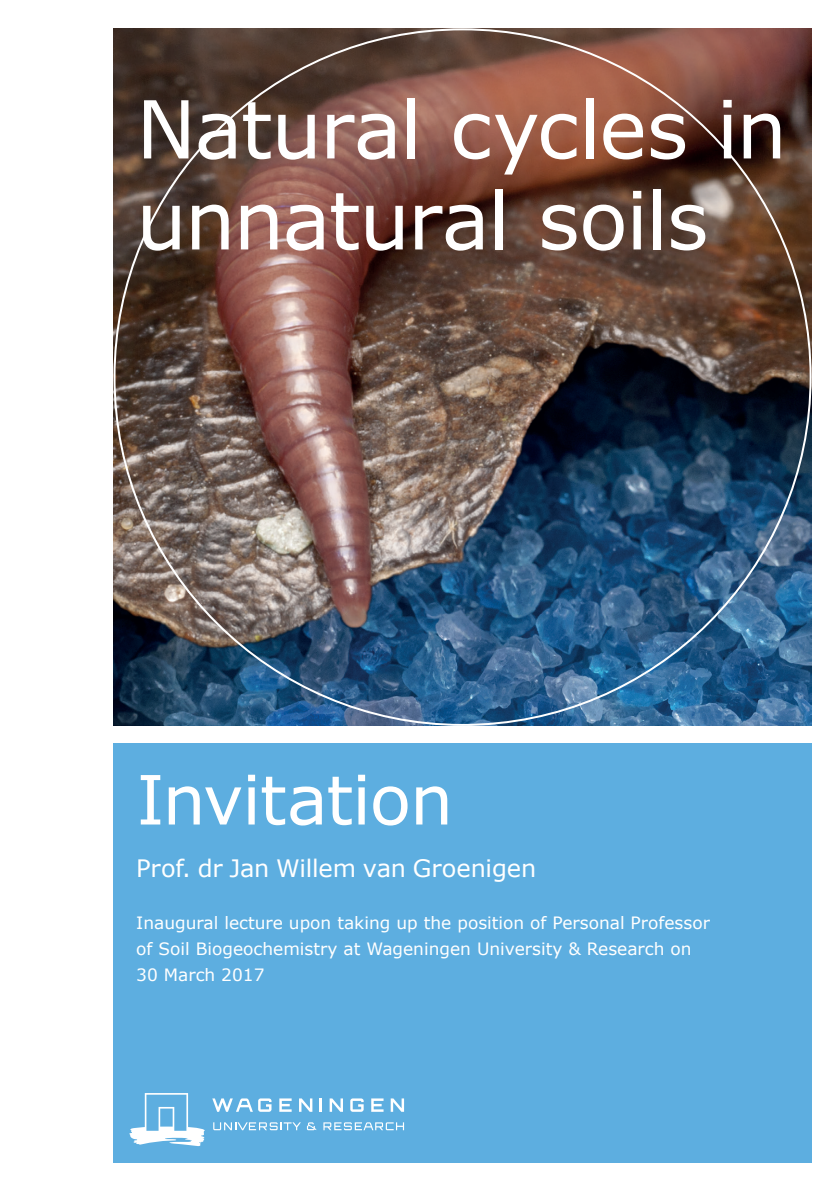
<style>
.page{position:relative;width:840px;height:1191px;background:#fff}
.page>*{position:absolute;margin:0;border:0;box-sizing:border-box;transform-origin:0 0}
.t1{font:80px/91px "Verdana";letter-spacing:-.02em;color:#fff}
.t2{font:68px "Verdana";letter-spacing:-.015em;color:#fff}
.t3{font:24px "Verdana";letter-spacing:-.01em;color:#fff}
.t4{font:17px/26px "Verdana";color:#fff}
</style>
<div class="page">
<div style="left:113px;top:743px;width:698px;height:419px;background:#5daee0"></div>
<img style="left:113px;top:28px;width:698px;height:698px">
<svg style="left:129px;top:1093px;width:76px;height:53px"></svg>
<svg style="left:279px;top:1098px;width:12px;height:13px"></svg>
<svg style="left:299px;top:1098px;width:13px;height:13px"></svg>
<svg style="left:319px;top:1098px;width:3px;height:13px"></svg>
<svg style="left:329px;top:1098px;width:14px;height:13px"></svg>
<svg style="left:350px;top:1098px;width:13px;height:13px"></svg>
<svg style="left:371px;top:1098px;width:12px;height:13px"></svg>
<svg style="left:390px;top:1098px;width:14px;height:13px"></svg>
<svg style="left:212px;top:1098px;width:59px;height:13px"></svg>
<svg style="left:213px;top:1122px;width:88px;height:8px"></svg>
<svg style="left:323px;top:1122px;width:81px;height:8px"></svg>
<svg style="left:307px;top:1122px;width:9px;height:8px"></svg>
<h1 class="t1" style="left:136px;top:83px;width:652px">Natural cycles in unnatural soils</h1>
<h2 class="t2" style="left:136px;top:753px;width:318px">Invitation</h2>
<h3 class="t3" style="left:136px;top:851px;width:401px">Prof. dr Jan Willem van Groenigen</h3>
<p class="t4" style="left:136px;top:909px;width:575px">Inaugural lecture upon taking up the position of Personal Professor of Soil Biogeochemistry at Wageningen University &amp; Research on<br>30 March 2017</p>
</div>
